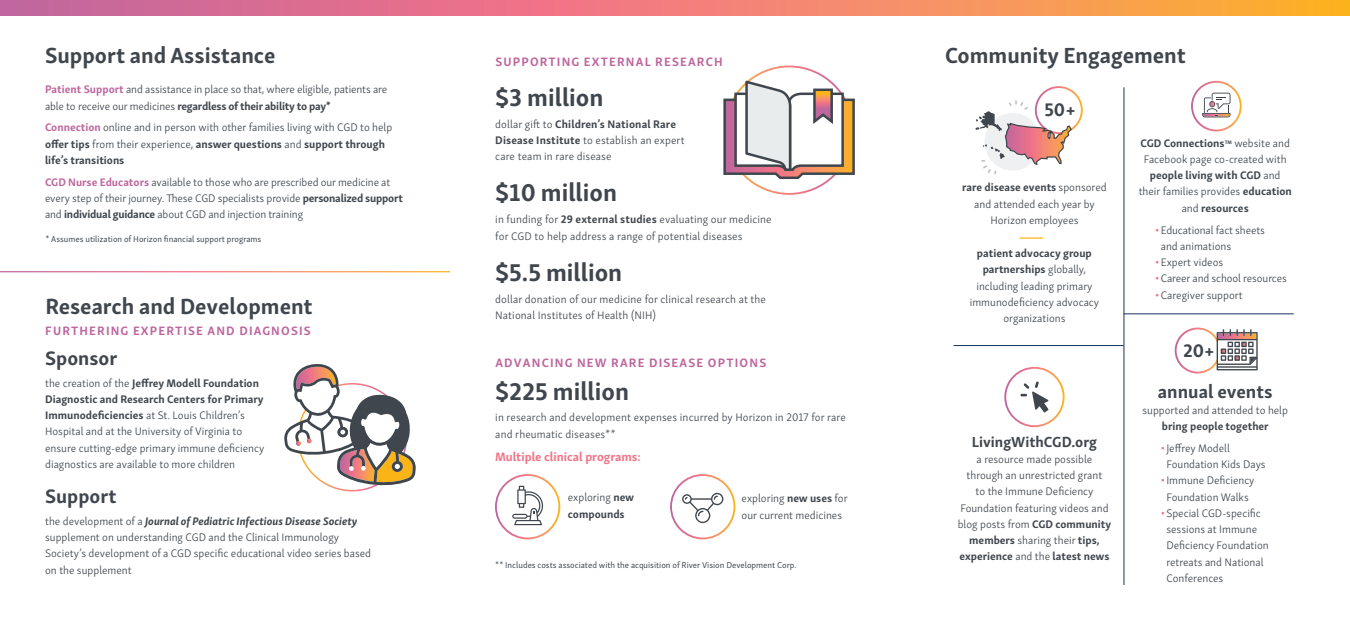
<style>
.page{position:relative;width:1350px;height:630px;background:#fff}
.page>*{position:absolute;margin:0;border:0;box-sizing:border-box;transform-origin:0 0}
.t1{font:700 25px "Skolar Sans Latn";color:#3f464d}
.t2{font:700 22.5px "Skolar Sans Latn";color:#3f464d}
.t3{font:700 20px "Skolar Sans Latn";color:#3f464d}
.t4{font:700 18.75px "Skolar Sans Latn";color:#3f464d}
.t5{font:700 15px "Skolar Sans Latn";color:#3f464d}
.t6{font:700 12.5px "Skolar Sans Latn";letter-spacing:.095em;color:#be679e}
.t7{font:700 12.5px "Skolar Sans Latn";color:#f27387}
.t8{font:300 11.25px/16.2px "Skolar Sans Latn";color:#3f464d}
.t9{font:700 11.25px/16.2px "Skolar Sans Latn";color:#3f464d}
.t10{font:8.75px "Skolar Sans Latn";color:#3f464d}
.s1{font-weight:700;color:#be679e}
.s2{font-weight:700}
.s3{font-weight:700;font-style:italic}
.s4{font-weight:300}
.s5{color:#f27387}
</style>
<div class="page">
<hr style="left:1124px;top:314px;width:170px;height:1px;background:#18345e">
<hr style="left:954px;top:345px;width:170px;height:1px;background:#18345e">
<hr style="left:1124px;top:87px;width:1px;height:498px;background:#18345e">
<svg style="left:0;top:0;width:1350px;height:15px;background:#ea8373"></svg>
<svg style="left:284px;top:364px;width:132px;height:122px"></svg>
<div style="left:495px;top:474px;width:65px;height:65px;border:2px solid #fff;border-radius:50%"></div>
<div style="left:670px;top:474px;width:65px;height:65px;border:2px solid #fff;border-radius:50%"></div>
<svg style="left:682px;top:493px;width:41px;height:30px"></svg>
<svg style="left:512px;top:486px;width:31px;height:39px"></svg>
<svg style="left:723px;top:79px;width:132px;height:101px"></svg>
<div style="left:1175px;top:328px;width:46px;height:46px;border:2px solid #fff;border-radius:50%"></div>
<svg style="left:1217px;top:329px;width:41px;height:41px"></svg>
<div style="left:1191px;top:81px;width:51px;height:50px;border:2px solid #fff;border-radius:50%"></div>
<svg style="left:1202px;top:93px;width:29px;height:24px"></svg>
<div style="left:1004px;top:367px;width:61px;height:60px;border:2px solid #fff;border-radius:50%"></div>
<svg style="left:1020px;top:381px;width:29px;height:31px"></svg>
<hr style="left:1020px;top:237px;width:23px;height:2px;background:#fbb416">
<div style="left:1035px;top:86px;width:48px;height:48px;border:2px solid #fff;border-radius:50%"></div>
<svg style="left:976px;top:99px;width:97px;height:76px"></svg>
<p class="t2" style="left:45px;top:37px;width:232px">Support and Assistance</p>
<p class="t8" style="left:45px;top:81px;width:344px"><span class="s1">Patient Support</span> and assistance in place so that, where eligible, patients are able to receive our medicines <span class="s2">regardless of their ability to pay*</span></p>
<p class="t8" style="left:45px;top:119px;width:349px"><span class="s1">Connection</span> online and in person with other families living with CGD to help <span class="s2">offer tips</span> from their experience, <span class="s2">answer questions</span> and <span class="s2">support through life’s transitions</span></p>
<p class="t8" style="left:45px;top:173px;width:359px"><span class="s1">CGD Nurse Educators</span> available to those who are prescribed our medicine at every step of their journey. These CGD specialists provide <span class="s2">personalized support </span>and <span class="s2">individual guidance</span> about CGD and injection training</p>
<p class="t10" style="left:46px;top:233px;width:217px">* Assumes utilization of Horizon financial support programs</p>
<p class="t2" style="left:45px;top:288px;width:269px">Research and Development</p>
<p class="t6" style="left:45px;top:321px;width:267px">FURTHERING EXPERTISE AND DIAGNOSIS</p>
<p class="t3" style="left:45px;top:342px;width:74px">Sponsor</p>
<p class="t8" style="left:45px;top:374px;width:221px">the creation of the <span class="s2">Jeffrey Modell Foundation Diagnostic and Research Centers for Primary Immunodeficiencies</span> at St. Louis Children’s Hospital and at the University of Virginia to ensure cutting-edge primary immune deficiency diagnostics are available to more children</p>
<p class="t3" style="left:45px;top:480px;width:73px">Support</p>
<p class="t8" style="left:45px;top:512px;width:327px">the development of a <span class="s3">Journal of Pediatric Infectious Disease Society </span>supplement on understanding CGD and the Clinical Immunology Society’s development of a CGD specific educational video series based on the supplement</p>
<p class="t6" style="left:495px;top:52px;width:229px">SUPPORTING EXTERNAL RESEARCH</p>
<p class="t1" style="left:495px;top:77px;width:110px">$3 million</p>
<p class="t8" style="left:495px;top:115px;width:191px">dollar gift to <span class="s2">Children’s National Rare<br>Disease Institute</span> to establish an expert care team in rare disease</p>
<p class="t1" style="left:495px;top:173px;width:123px">$10 million</p>
<p class="t8" style="left:495px;top:211px;width:278px">in funding for <span class="s2">29 external studies</span> evaluating our medicine for CGD to help address a range of potential diseases</p>
<p class="t1" style="left:495px;top:252px;width:129px">$5.5 million</p>
<p class="t8" style="left:495px;top:290px;width:272px">dollar donation of our medicine for clinical research at the<br>National Institutes of Health (NIH)</p>
<p class="t6" style="left:495px;top:352px;width:272px">ADVANCING NEW RARE DISEASE OPTIONS</p>
<p class="t1" style="left:495px;top:371px;width:135px">$225 million</p>
<p class="t8" style="left:495px;top:409px;width:352px">in research and development expenses incurred by Horizon in 2017 for rare and rheumatic diseases**</p>
<p class="t7" style="left:495px;top:446px;width:147px">Multiple clinical programs:</p>
<p class="t9" style="left:568px;top:488px;width:68px"><span class="s4">exploring</span> new compounds</p>
<p class="t8" style="left:742px;top:490px;width:108px">exploring <span class="s2">new uses</span> for our current medicines</p>
<p class="t10" style="left:495px;top:559px;width:303px">** Includes costs associated with the acquisition of River Vision Development Corp.</p>
<p class="t2" style="left:945px;top:37px;width:242px">Community Engagement</p>
<p class="t4" style="left:1044px;top:94px;width:33px">50+</p>
<p class="t8" style="left:962px;top:179px;width:146px;text-align:center"><span class="s2">rare disease events</span> sponsored and attended each year by<br>Horizon employees</p>
<p class="t8" style="left:970px;top:244px;width:131px;text-align:center"><span class="s2">patient advocacy group partnerships</span> globally, including leading primary immunodeficiency advocacy organizations</p>
<p class="t5" style="left:972px;top:429px;width:127px">LivingWithCGD.org</p>
<p class="t8" style="left:958px;top:450px;width:155px;text-align:center">a resource made possible through an unrestricted grant<br>to the Immune Deficiency<br>Foundation featuring videos and blog posts from <span class="s2">CGD community members</span> sharing their <span class="s2">tips, experience</span> and the <span class="s2">latest news</span></p>
<p class="t8" style="left:1139px;top:134px;width:155px;text-align:center"><span class="s2">CGD Connections</span><sup>TM</sup> website and<br>Facebook page co-created with <span class="s2">people living with CGD</span> and their families provides <span class="s2">education </span>and <span class="s2">resources</span></p>
<p class="t8" style="left:1161px;top:221px;width:106px;text-indent:-6px"><span class="s5">•</span>Educational fact sheets and animations</p>
<p class="t8" style="left:1155px;top:253px;width:70px"><span class="s5">•</span>Expert videos</p>
<p class="t8" style="left:1155px;top:270px;width:133px"><span class="s5">•</span>Career and school resources</p>
<p class="t8" style="left:1155px;top:286px;width:89px"><span class="s5">•</span>Caregiver support</p>
<p class="t4" style="left:1183px;top:335px;width:33px">20+</p>
<p class="t4" style="left:1158px;top:376px;width:116px">annual events</p>
<p class="t8" style="left:1142px;top:401px;width:147px;text-align:center">supported and attended to help <span class="s2">bring people together</span></p>
<p class="t8" style="left:1166px;top:439px;width:101px;text-indent:-6px"><span class="s5">•</span>Jeffrey Modell<br>Foundation Kids Days</p>
<p class="t8" style="left:1161px;top:472px;width:95px;text-align:center"><span class="s5">•</span>Immune Deficiency<br>Foundation Walks</p>
<p class="t8" style="left:1166px;top:504px;width:104px;text-indent:-6px"><span class="s5">•</span>Special CGD-specific sessions at Immune<br>Deficiency Foundation retreats and National<br>Conferences</p>
</div>
